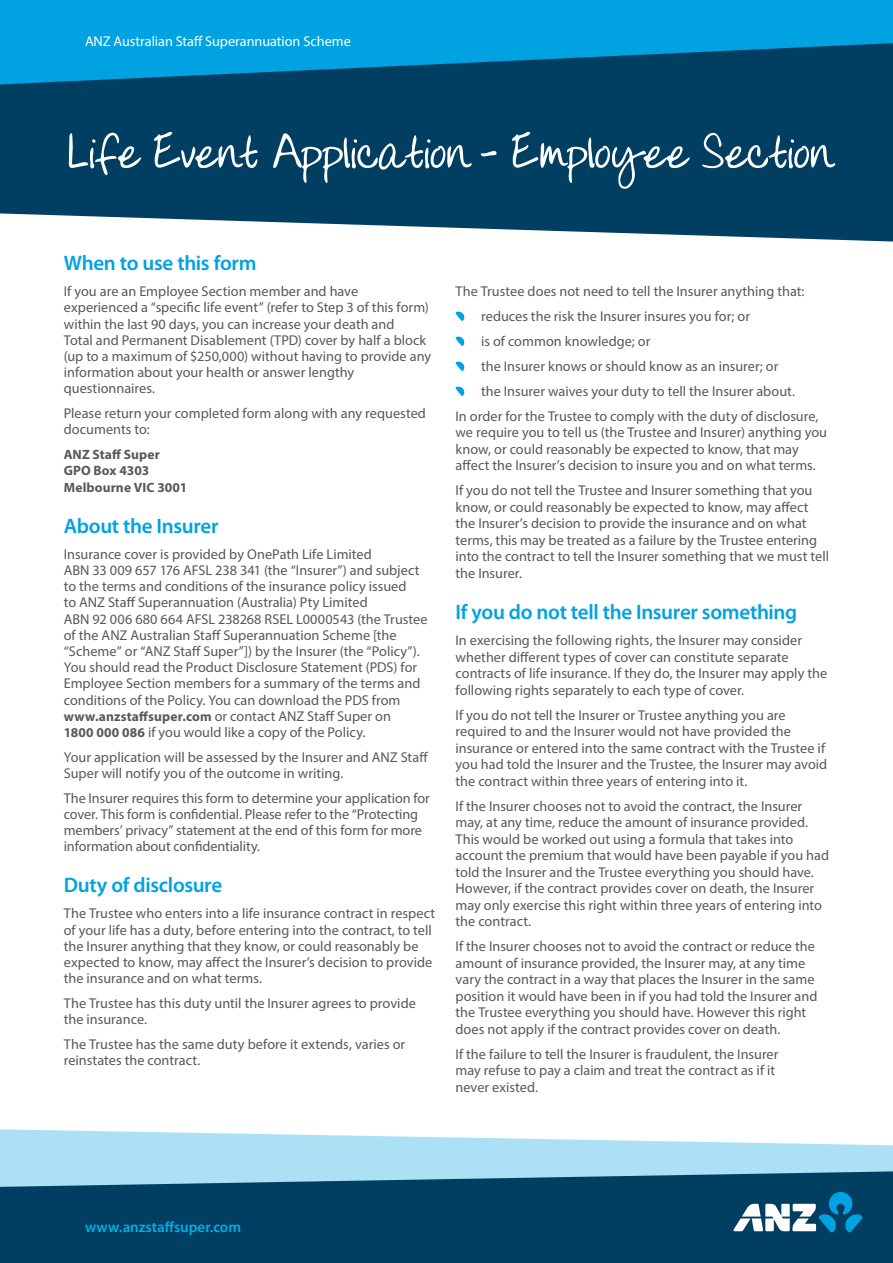
<style>
.page{position:relative;width:893px;height:1263px;background:#fff}
.page>*{position:absolute;margin:0;border:0;box-sizing:border-box;transform-origin:0 0}
.Cover_heading{font:50.25px "ANZ Script";letter-spacing:-.01em;color:#fff}
._01_Heading{font:600 21px "Myriad Pro";letter-spacing:-.015em;color:#00a2e1}
._02_Body_Text{font:600 15px "Myriad Pro";color:#00afe6}
._02_Body_Text-2{font:14.25px/16.5px "Myriad Pro";color:#57585a}
._02_Body_Text-3{font:14.25px "Myriad Pro";letter-spacing:-.005em;color:#fff}
._02_Body_Text-4{font:700 13.5px/16.4px "Myriad Pro";letter-spacing:.01em;color:#57585a}
.s1{font-weight:700;font-size:13.5px}
</style>
<div class="page">
<svg style="left:455px;top:311px;width:9px;height:10px"></svg>
<svg style="left:455px;top:336px;width:9px;height:10px"></svg>
<svg style="left:455px;top:361px;width:9px;height:10px"></svg>
<svg style="left:455px;top:386px;width:9px;height:10px"></svg>
<svg style="left:0;top:84px;width:893px;height:158px;background:#17506f"></svg>
<svg style="left:0;top:1129px;width:893px;height:42px;fill:#abe0f5"></svg>
<svg style="left:0;top:0;width:893px;height:84px;background:#008ac2"></svg>
<svg style="left:0;top:1171px;width:893px;height:92px;background:#104e6f"></svg>
<svg style="left:733px;top:1192px;width:130px;height:40px"></svg>
<p class="_02_Body_Text-3" style="left:85px;top:32px;width:267px">ANZ Australian Staff Superannuation Scheme</p>
<p class="Cover_heading" style="left:64px;top:119px;width:771px">Life Event Application – Employee Section</p>
<p class="_01_Heading" style="left:64px;top:250px;width:194px">When to use this form</p>
<p class="_02_Body_Text-2" style="left:64px;top:283px;width:369px">If you are an Employee Section member and have experienced a “specific life event” (refer to Step 3 of this form) within the last 90 days, you can increase your death and<br>Total and Permanent Disablement (TPD) cover by half a block (up to a maximum of $250,000) without having to provide any information about your health or answer lengthy questionnaires.</p>
<p class="_02_Body_Text-2" style="left:64px;top:405px;width:364px">Please return your completed form along with any requested documents to:</p>
<p class="_02_Body_Text-4" style="left:64px;top:446px;width:125px">ANZ Staff Super<br>GPO Box 4303<br>Melbourne VIC 3001</p>
<p class="_01_Heading" style="left:64px;top:512px;width:156px">About the Insurer</p>
<p class="_02_Body_Text-2" style="left:64px;top:546px;width:365px">Insurance cover is provided by OnePath Life Limited<br>ABN 33 009 657 176 AFSL 238 341 (the “Insurer”) and subject to the terms and conditions of the insurance policy issued<br>to ANZ Staff Superannuation (Australia) Pty Limited<br>ABN 92 006 680 664 AFSL 238268 RSEL L0000543 (the Trustee of the ANZ Australian Staff Superannuation Scheme [the “Scheme” or “ANZ Staff Super”]) by the Insurer (the “Policy”).<br>You should read the Product Disclosure Statement (PDS) for Employee Section members for a summary of the terms and conditions of the Policy. You can download the PDS from <span class="s1">www.anzstaffsuper.com</span> or contact ANZ Staff Super on<br><span class="s1">1800 000 086</span> if you would like a copy of the Policy.</p>
<p class="_02_Body_Text-2" style="left:64px;top:748px;width:366px">Your application will be assessed by the Insurer and ANZ Staff<br>Super will notify you of the outcome in writing.</p>
<p class="_02_Body_Text-2" style="left:64px;top:789px;width:368px">The Insurer requires this form to determine your application for cover. This form is confidential. Please refer to the “Protecting members’ privacy” statement at the end of this form for more information about confidentiality.</p>
<p class="_01_Heading" style="left:64px;top:872px;width:160px">Duty of disclosure</p>
<p class="_02_Body_Text-2" style="left:64px;top:905px;width:373px">The Trustee who enters into a life insurance contract in respect of your life has a duty, before entering into the contract, to tell the Insurer anything that they know, or could reasonably be expected to know, may affect the Insurer’s decision to provide the insurance and on what terms.</p>
<p class="_02_Body_Text-2" style="left:64px;top:995px;width:354px">The Trustee has this duty until the Insurer agrees to provide the insurance.</p>
<p class="_02_Body_Text-2" style="left:64px;top:1036px;width:343px">The Trustee has the same duty before it extends, varies or reinstates the contract.</p>
<p class="_02_Body_Text-2" style="left:456px;top:283px;width:351px">The Trustee does not need to tell the Insurer anything that:</p>
<p class="_02_Body_Text-2" style="left:481px;top:308px;width:270px">reduces the risk the Insurer insures you for; or</p>
<p class="_02_Body_Text-2" style="left:481px;top:333px;width:171px">is of common knowledge; or</p>
<p class="_02_Body_Text-2" style="left:481px;top:358px;width:299px">the Insurer knows or should know as an insurer; or</p>
<p class="_02_Body_Text-2" style="left:481px;top:383px;width:315px">the Insurer waives your duty to tell the Insurer about.</p>
<p class="_02_Body_Text-2" style="left:456px;top:408px;width:373px">In order for the Trustee to comply with the duty of disclosure, we require you to tell us (the Trustee and Insurer) anything you know, or could reasonably be expected to know, that may affect the Insurer’s decision to insure you and on what terms.</p>
<p class="_02_Body_Text-2" style="left:456px;top:482px;width:375px">If you do not tell the Trustee and Insurer something that you know, or could reasonably be expected to know, may affect the Insurer’s decision to provide the insurance and on what terms, this may be treated as a failure by the Trustee entering into the contract to tell the Insurer something that we must tell the Insurer.</p>
<p class="_01_Heading" style="left:456px;top:598px;width:343px">If you do not tell the Insurer something</p>
<p class="_02_Body_Text-2" style="left:456px;top:632px;width:373px">In exercising the following rights, the Insurer may consider whether different types of cover can constitute separate contracts of life insurance. If they do, the Insurer may apply the following rights separately to each type of cover.</p>
<p class="_02_Body_Text-2" style="left:456px;top:706px;width:373px">If you do not tell the Insurer or Trustee anything you are required to and the Insurer would not have provided the insurance or entered into the same contract with the Trustee if you had told the Insurer and the Trustee, the Insurer may avoid the contract within three years of entering into it.</p>
<p class="_02_Body_Text-2" style="left:456px;top:797px;width:375px">If the Insurer chooses not to avoid the contract, the Insurer may, at any time, reduce the amount of insurance provided.<br>This would be worked out using a formula that takes into account the premium that would have been payable if you had told the Insurer and the Trustee everything you should have.<br>However, if the contract provides cover on death, the Insurer may only exercise this right within three years of entering into the contract.</p>
<p class="_02_Body_Text-2" style="left:456px;top:938px;width:363px">If the Insurer chooses not to avoid the contract or reduce the amount of insurance provided, the Insurer may, at any time vary the contract in a way that places the Insurer in the same position it would have been in if you had told the Insurer and the Trustee everything you should have. However this right does not apply if the contract provides cover on death.</p>
<p class="_02_Body_Text-2" style="left:456px;top:1045px;width:324px">If the failure to tell the Insurer is fraudulent, the Insurer may refuse to pay a claim and treat the contract as if it never existed.</p>
<p class="_02_Body_Text" style="left:85px;top:1218px;width:158px">www.anzstaffsuper.com</p>
</div>
